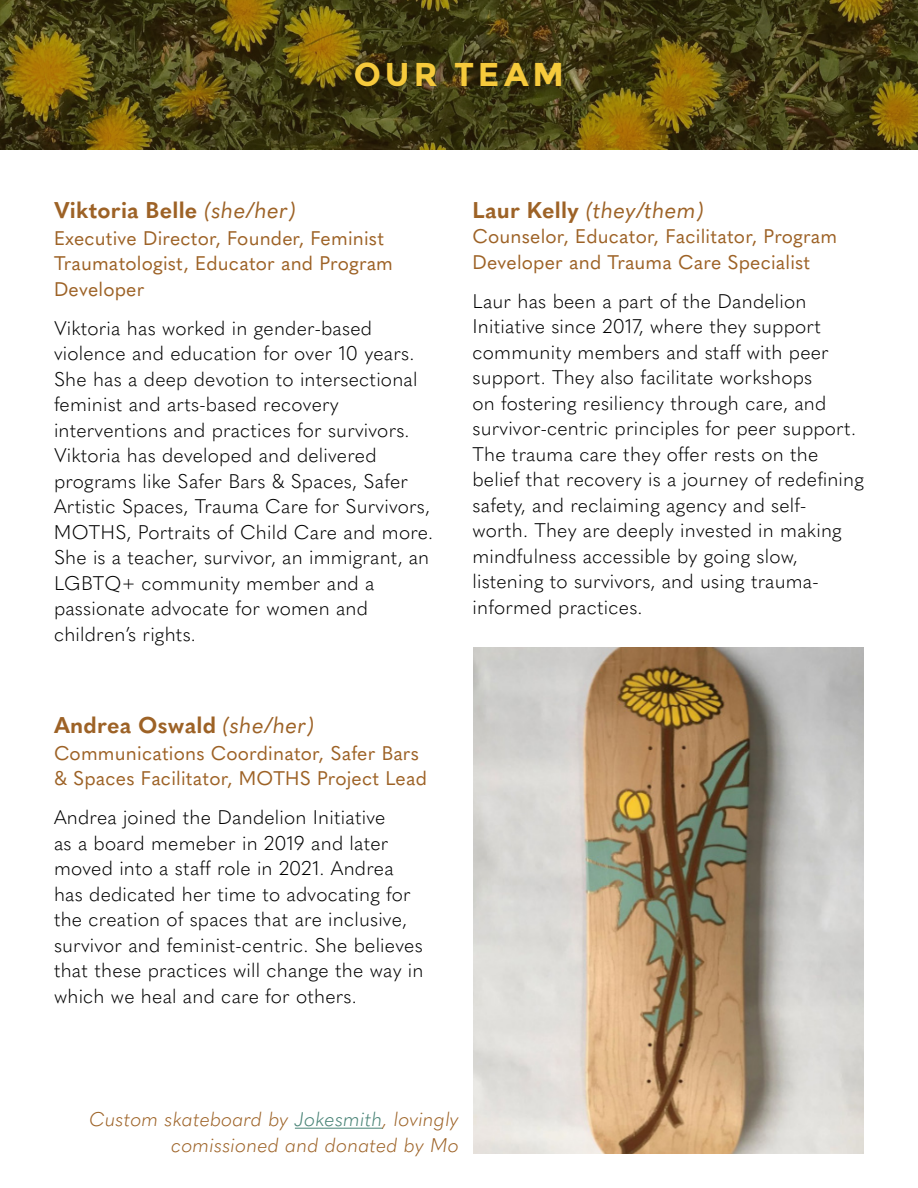
<style>
.page{position:relative;width:918px;height:1188px;background:#fff}
.page>*{position:absolute;margin:0;border:0;box-sizing:border-box;transform-origin:0 0}
.t1{font:700 33px "Montserrat";letter-spacing:.12em;color:#f6ca3c}
.t2{font:700 22.5px "Quasimoda";letter-spacing:.01em;color:#9d6226}
.t3{font:italic 22.5px "Quasimoda";letter-spacing:.01em;color:#9d6226}
.t4{font:300 19.5px/25.5px "Quasimoda";letter-spacing:.01em;color:#000}
.t5{font:19.5px/25.5px "Quasimoda";letter-spacing:.01em;color:#9d6226}
.t6{font:italic 300 19.5px/25.5px "Quasimoda";letter-spacing:.01em;color:#9d6226;text-align:right}
.s1{font-weight:400;font-style:italic}
.s2{font-weight:700;font-style:normal}
.s3{color:#478275}
</style>
<div class="page">
<img style="left:473px;top:648px;width:390px;height:505px">
<svg style="left:0;top:0;width:918px;height:149px;background:#504513"></svg>
<hr style="left:295px;top:1128px;width:88px;height:1px;background:#478275">
<h1 class="t1" style="left:354px;top:55px;width:212px">OUR TEAM</h1>
<p class="t2" style="left:54px;top:192px;width:243px">Viktoria Belle <span class="s1">(she/her)</span></p>
<p class="t5" style="left:54px;top:224px;width:341px">Executive Director, Founder, Feminist<br>Traumatologist, Educator and Program<br>Developer</p>
<p class="t4" style="left:54px;top:314px;width:381px">Viktoria has worked in gender-based violence and education for over 10 years.<br>She has a deep devotion to intersectional feminist and arts-based recovery interventions and practices for survivors.<br>Viktoria has developed and delivered programs like Safer Bars &amp; Spaces, Safer Artistic Spaces, Trauma Care for Survivors, MOTHS, Portraits of Child Care and more.<br>She is a teacher, survivor, an immigrant, an LGBTQ+ community member and a passionate advocate for women and children’s rights.</p>
<p class="t2" style="left:54px;top:708px;width:261px">Andrea Oswald <span class="s1">(she/her)</span></p>
<p class="t5" style="left:54px;top:739px;width:375px">Communications Coordinator, Safer Bars &amp; Spaces Facilitator, MOTHS Project Lead</p>
<p class="t4" style="left:54px;top:803px;width:371px">Andrea joined the Dandelion Initiative<br>as a board memeber in 2019 and later moved into a staff role in 2021. Andrea has dedicated her time to advocating for the creation of spaces that are inclusive, survivor and feminist-centric. She believes that these practices will change the way in which we heal and care for others.</p>
<p class="t3" style="left:472px;top:193px;width:232px"><span class="s2">Laur Kelly</span> (they/them)</p>
<p class="t5" style="left:472px;top:222px;width:366px">Counselor, Educator, Facilitator, Program<br>Developer and Trauma Care Specialist</p>
<p class="t4" style="left:472px;top:287px;width:393px">Laur has been a part of the Dandelion Initiative since 2017, where they support community members and staff with peer support. They also facilitate workshops<br>on fostering resiliency through care, and survivor-centric principles for peer support.<br>The trauma care they offer rests on the belief that recovery is a journey of redefining safety, and reclaiming agency and self&shy;worth. They are deeply invested in making mindfulness accessible by going slow, listening to survivors, and using trauma&shy;informed practices.</p>
<p class="t6" style="left:89px;top:1105px;width:371px">Custom skateboard by <span class="s3">Jokesmith</span>, lovingly comissioned and donated by Mo</p>
</div>
